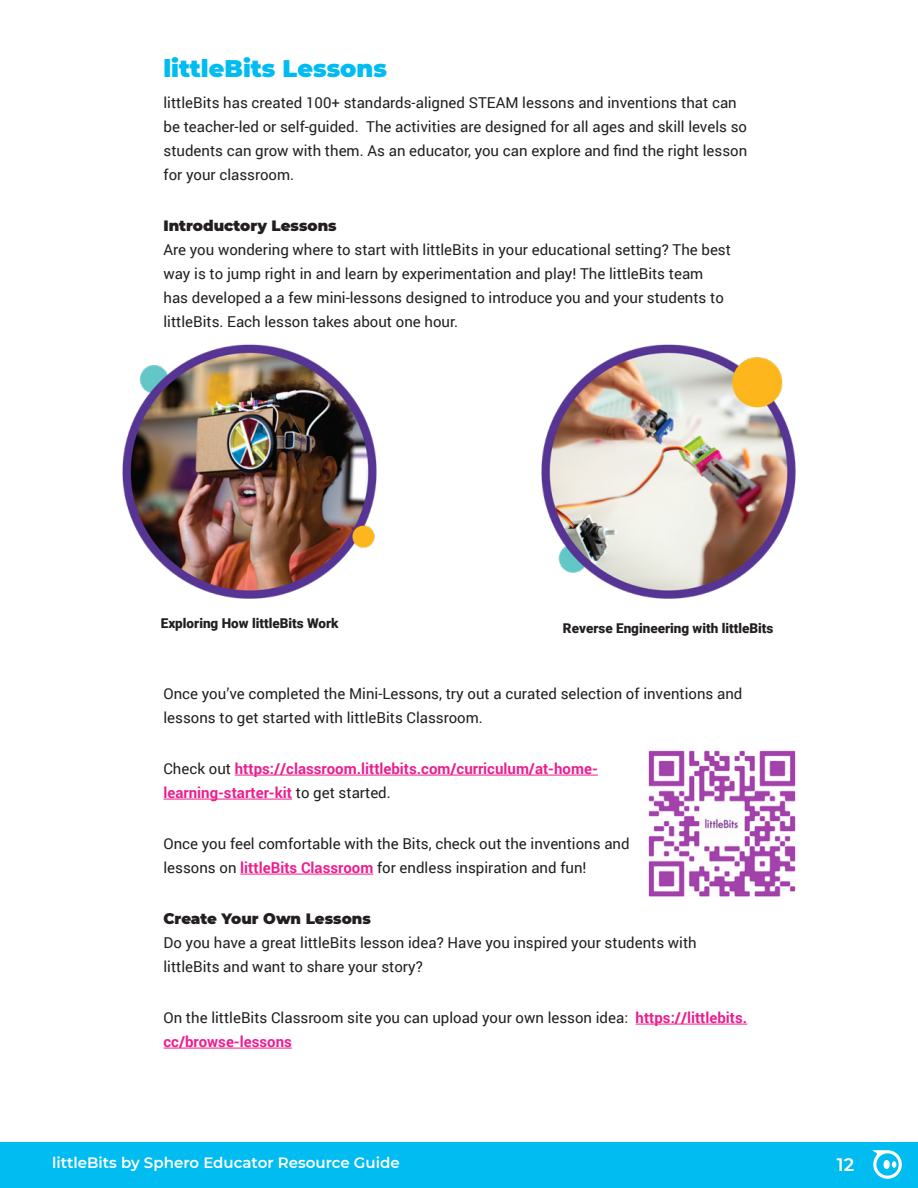
<style>
.page{position:relative;width:918px;height:1188px;background:#fff}
.page>*{position:absolute;margin:0;border:0;box-sizing:border-box;transform-origin:0 0}
.Heading_2{font:900 24px "Montserrat";color:#00bcf1}
.t1{font:600 18px "Montserrat";color:#fff}
.Paragraph{font:15px/24px "Roboto";color:#231f20}
.Paragraph-2{font:700 15px/24px "Roboto";color:#ed1e8f}
.t2{font:600 15px "Montserrat";color:#fff}
.Heading_3{font:900 15px "Montserrat";color:#231f20}
._2_Column{font:900 13.5px "Roboto";color:#231f20}
.s1{font-weight:400;color:#231f20}
.s2{font-weight:700;color:#ed1e8f}
</style>
<div class="page">
<div style="left:0;top:1143px;width:918px;height:45px;background:#00bcf1"></div>
<svg style="left:872px;top:1150px;width:30px;height:29px"></svg>
<div style="left:884px;top:1160px;width:6px;height:9px;background:#fff;border-radius:50%"></div>
<hr style="left:235px;top:775px;width:363px;height:1px;background:#ed1e8f">
<hr style="left:164px;top:799px;width:128px;height:1px;background:#ed1e8f">
<hr style="left:240px;top:874px;width:133px;height:1px;background:#ed1e8f">
<hr style="left:636px;top:1024px;width:111px;height:1px;background:#ed1e8f">
<hr style="left:164px;top:1048px;width:128px;height:1px;background:#ed1e8f">
<img style="left:122px;top:344px;width:255px;height:255px">
<img style="left:541px;top:344px;width:255px;height:255px">
<img style="left:648px;top:750px;width:148px;height:147px">
<p class="Heading_2" style="left:164px;top:51px;width:225px">littleBits Lessons</p>
<p class="Paragraph" style="left:164px;top:90px;width:585px">littleBits has created 100+ standards-aligned STEAM lessons and inventions that can be teacher-led or self-guided. The activities are designed for all ages and skill levels so students can grow with them. As an educator, you can explore and find the right lesson for your classroom.</p>
<p class="Heading_3" style="left:164px;top:214px;width:175px">Introductory Lessons</p>
<p class="Paragraph" style="left:164px;top:237px;width:569px">Are you wondering where to start with littleBits in your educational setting? The best way is to jump right in and learn by experimentation and play! The littleBits team has developed a a few mini-lessons designed to introduce you and your students to littleBits. Each lesson takes about one hour.</p>
<p class="_2_Column" style="left:161px;top:614px;width:179px">Exploring How littleBits Work</p>
<p class="_2_Column" style="left:563px;top:619px;width:212px">Reverse Engineering with littleBits</p>
<p class="Paragraph" style="left:164px;top:681px;width:580px">Once you’ve completed the Mini-Lessons, try out a curated selection of inventions and lessons to get started with littleBits Classroom.</p>
<p class="Paragraph-2" style="left:164px;top:756px;width:436px"><span class="s1">Check out</span> https://classroom.littlebits.com/curriculum/at-home&shy;learning-starter-kit <span class="s1">to get started.</span></p>
<p class="Paragraph" style="left:164px;top:831px;width:468px">Once you feel comfortable with the Bits, check out the inventions and lessons on <span class="s2">littleBits Classroom</span> for endless inspiration and fun!</p>
<p class="Heading_3" style="left:164px;top:907px;width:209px">Create Your Own Lessons</p>
<p class="Paragraph" style="left:164px;top:930px;width:535px">Do you have a great littleBits lesson idea? Have you inspired your students with littleBits and want to share your story?</p>
<p class="Paragraph" style="left:164px;top:1005px;width:585px">On the littleBits Classroom site you can upload your own lesson idea: <span class="s2">https://littlebits. cc/browse-lessons</span></p>
<p class="t2" style="left:52px;top:1152px;width:349px">littleBits by Sphero Educator Resource Guide</p>
<p class="t1" style="left:837px;top:1151px;width:19px">12</p>
</div>
